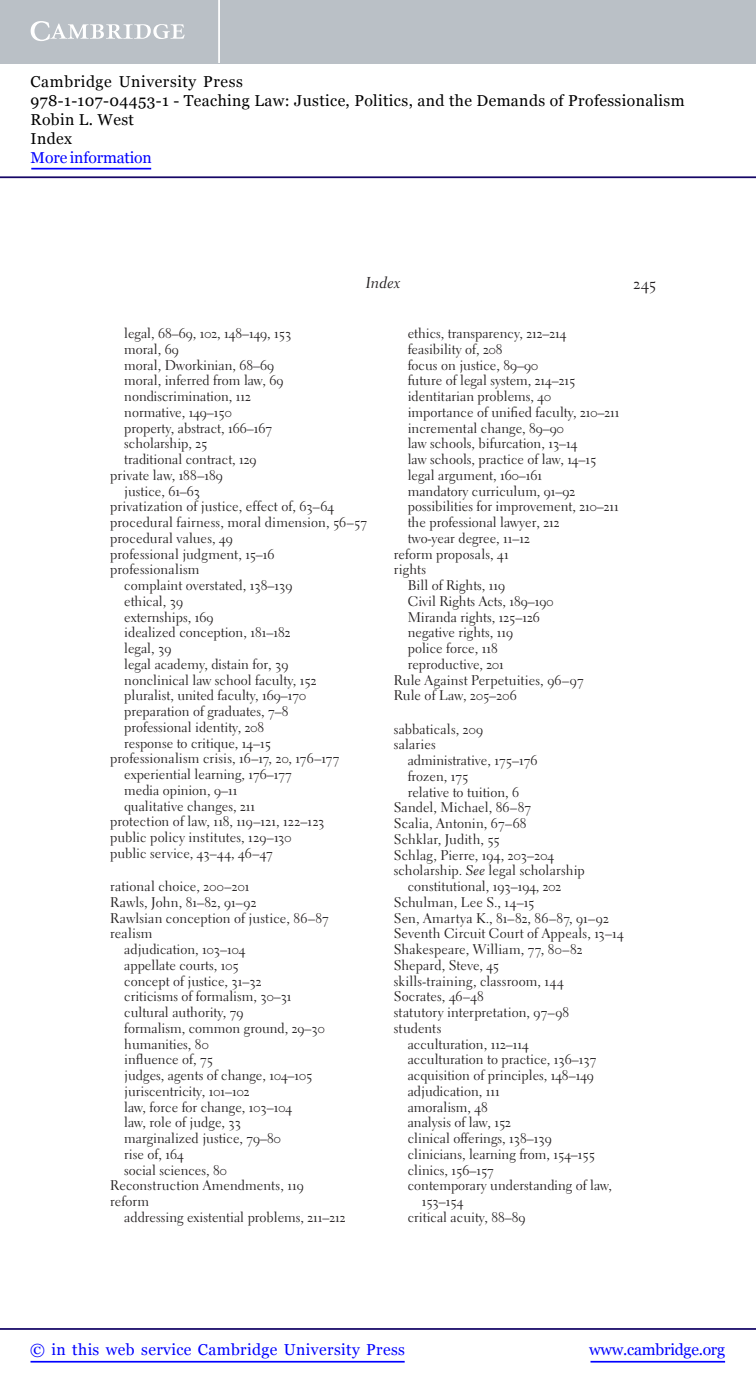
<style>
.page{position:relative;width:756px;height:1388px;background:#fff}
.page>*{position:absolute;margin:0;border:0;box-sizing:border-box;transform-origin:0 0}
.t1{font:16.62px "Electra LT Std";color:#231f20}
.t2{font:15.75px/18.9px "Georgia";letter-spacing:.025em;color:#000}
.t3{font:15.75px "Georgia";letter-spacing:.025em;color:#00f}
.t4{font:15.75px "Georgia";letter-spacing:-.015em;color:#00f}
.t5{font:15.75px "Georgia";letter-spacing:-.01em;color:#00f}
.t6{font:15.75px "Electra LT Std Cursive";letter-spacing:.005em;color:#231f20}
.t7{font:14px/15.8px "Electra LT Std";color:#231f20}
.s1{font-family:"Electra LT Std Cursive"}
</style>
<div class="page">
<hr style="left:591px;top:1361px;width:134px;height:1px;background:#00f">
<hr style="left:0;top:1328px;width:756px;height:2px;background:#150666">
<hr style="left:31px;top:1361px;width:374px;height:1px;background:#00f">
<div style="left:0;top:0;width:756px;height:63px;background:#bac0c6"></div>
<svg style="left:31px;top:21px;width:154px;height:20px"></svg>
<hr style="left:218px;top:0;width:2px;height:63px;background:#fff">
<hr style="left:0;top:176px;width:756px;height:2px;background:#150666">
<hr style="left:31px;top:168px;width:120px;height:1px;background:#00f">
<p class="t2" style="left:31px;top:72px;width:656px">Cambridge University Press<br>978-1-107-04453-1 - Teaching Law: Justice, Politics, and the Demands of Professionalism Robin L. West<br>Index</p>
<p class="t5" style="left:31px;top:148px;width:123px">More information</p>
<p class="t6" style="left:366px;top:277px;width:36px">Index</p>
<p class="t1" style="left:633px;top:277px;width:24px">245</p>
<p class="t7" style="left:124px;top:327px;width:169px">legal, 68–69 , 102 , 148–149 , 153</p>
<p class="t7" style="left:124px;top:342px;width:56px">moral, 69</p>
<p class="t7" style="left:124px;top:358px;width:152px">moral, Dworkinian, 68–69</p>
<p class="t7" style="left:124px;top:374px;width:161px">moral, inferred from law, 69</p>
<p class="t7" style="left:124px;top:390px;width:128px">nondiscrimination, 112</p>
<p class="t7" style="left:124px;top:405px;width:109px">normative, 149–150</p>
<p class="t7" style="left:124px;top:421px;width:150px">property, abstract, 166–167</p>
<p class="t7" style="left:124px;top:437px;width:85px">scholarship, 25</p>
<p class="t7" style="left:124px;top:453px;width:134px">traditional contract, 129</p>
<p class="t7" style="left:110px;top:468px;width:114px">private law, 188–189</p>
<p class="t7" style="left:124px;top:484px;width:77px">justice, 61–63</p>
<p class="t7" style="left:110px;top:500px;width:225px">privatization of justice, effect of, 63–64</p>
<p class="t7" style="left:110px;top:516px;width:258px">procedural fairness, moral dimension, 56–57</p>
<p class="t7" style="left:110px;top:531px;width:124px">procedural values, 49</p>
<p class="t7" style="left:110px;top:547px;width:166px">professional judgment, 15–16</p>
<p class="t7" style="left:110px;top:563px;width:91px">professionalism</p>
<p class="t7" style="left:124px;top:579px;width:170px">complaint overstated, 138–139</p>
<p class="t7" style="left:124px;top:594px;width:60px">ethical, 39</p>
<p class="t7" style="left:124px;top:610px;width:91px">externships, 169</p>
<p class="t7" style="left:124px;top:626px;width:168px">idealized conception, 181–182</p>
<p class="t7" style="left:124px;top:642px;width:49px">legal, 39</p>
<p class="t7" style="left:124px;top:657px;width:166px">legal academy, distain for, 39</p>
<p class="t7" style="left:124px;top:673px;width:194px">nonclinical law school faculty, 152</p>
<p class="t7" style="left:124px;top:689px;width:184px">pluralist, united faculty, 169–170</p>
<p class="t7" style="left:124px;top:705px;width:166px">preparation of graduates, 7–8</p>
<p class="t7" style="left:124px;top:720px;width:141px">professional identity, 208</p>
<p class="t7" style="left:124px;top:736px;width:148px">response to critique, 14–15</p>
<p class="t7" style="left:110px;top:752px;width:231px">professionalism crisis, 16–17 , 20 , 176–177</p>
<p class="t7" style="left:124px;top:768px;width:169px">experiential learning, 176–177</p>
<p class="t7" style="left:124px;top:783px;width:115px">media opinion, 9–11</p>
<p class="t7" style="left:124px;top:799px;width:132px">qualitative changes, 211</p>
<p class="t7" style="left:110px;top:815px;width:216px">protection of law, 118 , 119–121 , 122–123</p>
<p class="t7" style="left:110px;top:831px;width:183px">public policy institutes, 129–130</p>
<p class="t7" style="left:110px;top:846px;width:164px">public service, 43–44 , 46–47</p>
<p class="t7" style="left:110px;top:880px;width:141px">rational choice, 200–201</p>
<p class="t7" style="left:110px;top:895px;width:148px">Rawls, John, 81–82 , 91–92</p>
<p class="t7" style="left:110px;top:911px;width:220px">Rawlsian conception of justice, 86–87</p>
<p class="t7" style="left:110px;top:927px;width:44px">realism</p>
<p class="t7" style="left:124px;top:943px;width:123px">adjudication, 103–104</p>
<p class="t7" style="left:124px;top:958px;width:116px">appellate courts, 105</p>
<p class="t7" style="left:124px;top:974px;width:139px">concept of justice, 31–32</p>
<p class="t7" style="left:124px;top:990px;width:169px">criticisms of formalism, 30–31</p>
<p class="t7" style="left:124px;top:1006px;width:121px">cultural authority, 79</p>
<p class="t7" style="left:124px;top:1021px;width:202px">formalism, common ground, 29–30</p>
<p class="t7" style="left:124px;top:1037px;width:86px">humanities, 80</p>
<p class="t7" style="left:124px;top:1053px;width:90px">influence of, 75</p>
<p class="t7" style="left:124px;top:1069px;width:190px">judges, agents of change, 104–105</p>
<p class="t7" style="left:124px;top:1084px;width:127px">juriscentricity, 101–102</p>
<p class="t7" style="left:124px;top:1100px;width:169px">law, force for change, 103–104</p>
<p class="t7" style="left:124px;top:1116px;width:118px">law, role of judge, 33</p>
<p class="t7" style="left:124px;top:1132px;width:158px">marginalized justice, 79–80</p>
<p class="t7" style="left:124px;top:1147px;width:61px">rise of, 164</p>
<p class="t7" style="left:124px;top:1163px;width:104px">social sciences, 80</p>
<p class="t7" style="left:110px;top:1179px;width:195px">Reconstruction Amendments, 119</p>
<p class="t7" style="left:110px;top:1195px;width:40px">reform</p>
<p class="t7" style="left:124px;top:1210px;width:223px">addressing existential problems, 211–212</p>
<p class="t7" style="left:408px;top:327px;width:160px">ethics, transparency, 212–214</p>
<p class="t7" style="left:408px;top:342px;width:96px">feasibility of, 208</p>
<p class="t7" style="left:408px;top:358px;width:132px">focus on justice, 89–90</p>
<p class="t7" style="left:408px;top:374px;width:169px">future of legal system, 214–215</p>
<p class="t7" style="left:408px;top:390px;width:145px">identitarian problems, 40</p>
<p class="t7" style="left:408px;top:405px;width:213px">importance of unified faculty, 210–211</p>
<p class="t7" style="left:408px;top:421px;width:158px">incremental change, 89–90</p>
<p class="t7" style="left:408px;top:437px;width:171px">law schools, bifurcation, 13–14</p>
<p class="t7" style="left:408px;top:453px;width:190px">law schools, practice of law, 14–15</p>
<p class="t7" style="left:408px;top:468px;width:136px">legal argument, 160–161</p>
<p class="t7" style="left:408px;top:484px;width:169px">mandatory curriculum, 91–92</p>
<p class="t7" style="left:408px;top:500px;width:213px">possibilities for improvement, 210–211</p>
<p class="t7" style="left:408px;top:516px;width:153px">the professional lawyer, 212</p>
<p class="t7" style="left:408px;top:531px;width:124px">two-year degree, 11–12</p>
<p class="t7" style="left:394px;top:547px;width:117px">reform proposals, 41</p>
<p class="t7" style="left:394px;top:563px;width:34px">rights</p>
<p class="t7" style="left:408px;top:579px;width:99px">Bill of Rights, 119</p>
<p class="t7" style="left:408px;top:594px;width:147px">Civil Rights Acts, 189–190</p>
<p class="t7" style="left:408px;top:610px;width:134px">Miranda rights, 125–126</p>
<p class="t7" style="left:408px;top:626px;width:107px">negative rights, 119</p>
<p class="t7" style="left:408px;top:642px;width:92px">police force, 118</p>
<p class="t7" style="left:408px;top:657px;width:98px">reproductive, 201</p>
<p class="t7" style="left:394px;top:673px;width:192px">Rule Against Perpetuities, 96–97</p>
<p class="t7" style="left:394px;top:689px;width:125px">Rule of Law, 205–206</p>
<p class="t7" style="left:394px;top:722px;width:91px">sabbaticals, 209 salaries</p>
<p class="t7" style="left:408px;top:754px;width:131px">administrative, 175–176</p>
<p class="t7" style="left:408px;top:769px;width:62px">frozen, 175</p>
<p class="t7" style="left:408px;top:785px;width:113px">relative to tuition, 6</p>
<p class="t7" style="left:394px;top:801px;width:139px">Sandel, Michael, 86–87</p>
<p class="t7" style="left:394px;top:817px;width:134px">Scalia, Antonin, 67–68</p>
<p class="t7" style="left:394px;top:832px;width:107px">Schklar, Judith, 55</p>
<p class="t7" style="left:394px;top:848px;width:162px">Schlag, Pierre, 194 , 203–204</p>
<p class="t7" style="left:394px;top:864px;width:193px">scholarship. <span class="s1">See</span> legal scholarship</p>
<p class="t7" style="left:408px;top:880px;width:155px">constitutional, 193–194 , 202</p>
<p class="t7" style="left:394px;top:895px;width:142px">Schulman, Lee S., 14–15</p>
<p class="t7" style="left:394px;top:911px;width:216px">Sen, Amartya K., 81–82 , 86–87 , 91–92</p>
<p class="t7" style="left:394px;top:927px;width:232px">Seventh Circuit Court of Appeals, 13–14</p>
<p class="t7" style="left:394px;top:943px;width:190px">Shakespeare, William, 77 , 80–82</p>
<p class="t7" style="left:394px;top:958px;width:107px">Shepard, Steve, 45</p>
<p class="t7" style="left:394px;top:974px;width:171px">skills-training, classroom, 144</p>
<p class="t7" style="left:394px;top:990px;width:92px">Socrates, 46–48</p>
<p class="t7" style="left:394px;top:1006px;width:177px">statutory interpretation, 97–98</p>
<p class="t7" style="left:394px;top:1021px;width:49px">students</p>
<p class="t7" style="left:408px;top:1037px;width:122px">acculturation, 112–114</p>
<p class="t7" style="left:408px;top:1053px;width:190px">acculturation to practice, 136–137</p>
<p class="t7" style="left:408px;top:1069px;width:188px">acquisition of principles, 148–149</p>
<p class="t7" style="left:408px;top:1084px;width:94px">adjudication, 111</p>
<p class="t7" style="left:408px;top:1100px;width:82px">amoralism, 48</p>
<p class="t7" style="left:408px;top:1116px;width:105px">analysis of law, 152</p>
<p class="t7" style="left:408px;top:1132px;width:145px">clinical offerings, 138–139</p>
<p class="t7" style="left:408px;top:1147px;width:189px">clinicians, learning from, 154–155</p>
<p class="t7" style="left:408px;top:1163px;width:88px">clinics, 156–157</p>
<p class="t7" style="left:408px;top:1179px;width:206px">contemporary understanding of law,</p>
<p class="t7" style="left:422px;top:1195px;width:43px">153–154</p>
<p class="t7" style="left:408px;top:1210px;width:119px">critical acuity, 88–89</p>
<p class="t3" style="left:30px;top:1340px;width:376px">© in this web service Cambridge University Press</p>
<p class="t4" style="left:589px;top:1340px;width:137px">www.cambridge.org</p>
</div>
